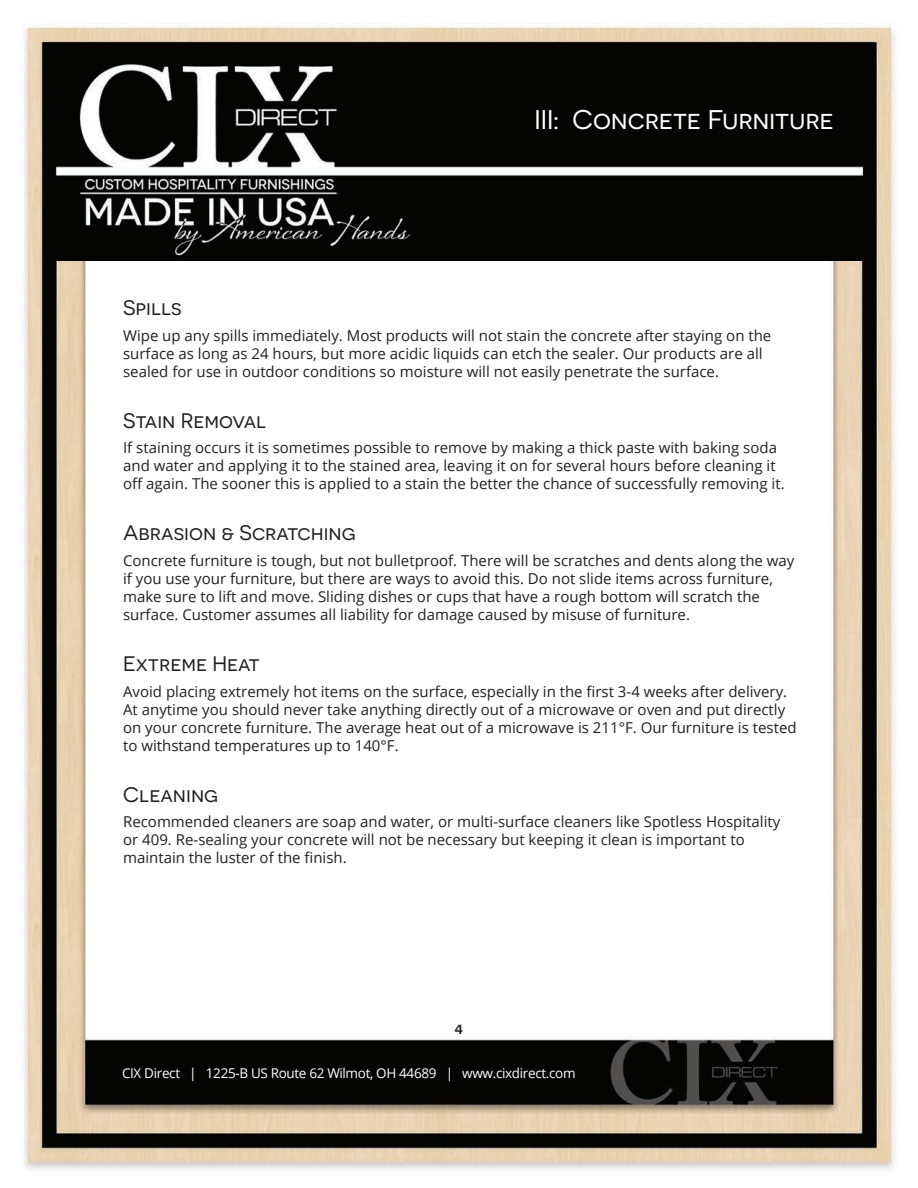
<style>
.page{position:relative;width:918px;height:1188px;background:#fff}
.page>*{position:absolute;margin:0;border:0;box-sizing:border-box;transform-origin:0 0}
.t1{font:27px "Novecentosanswide";letter-spacing:-.01em;color:#fff}
.t2{font:21px "Novecentosanswide";color:#231f20}
.t3{font:500 16.5px "Novecentosanswide";color:#231f20}
.t4{font:15px/18px "Open Sans";color:#231f20}
.t5{font:13.5px "Open Sans";letter-spacing:-.025em;color:#fff}
</style>
<div class="page">
<img style="left:23px;top:23px;width:872px;height:1146px">
<img style="left:43px;top:42px;width:831px;height:218px">
<h1 class="t1" style="left:535px;top:104px;width:301px">III: Concrete Furniture</h1>
<h2 class="t2" style="left:123px;top:295px;width:60px">Spills</h2>
<p class="t4" style="left:123px;top:326px;width:650px">Wipe up any spills immediately. Most products will not stain the concrete after staying on the surface as long as 24 hours, but more acidic liquids can etch the sealer. Our products are all sealed for use in outdoor conditions so moisture will not easily penetrate the surface.</p>
<h2 class="t2" style="left:123px;top:408px;width:145px">Stain Removal</h2>
<p class="t4" style="left:123px;top:438px;width:663px">If staining occurs it is sometimes possible to remove by making a thick paste with baking soda and water and applying it to the stained area, leaving it on for several hours before cleaning it off again. The sooner this is applied to a stain the better the chance of successfully removing it.</p>
<h2 class="t2" style="left:123px;top:521px;width:234px">Abrasion &amp; Scratching</h2>
<p class="t4" style="left:123px;top:551px;width:673px">Concrete furniture is tough, but not bulletproof. There will be scratches and dents along the way if you use your furniture, but there are ways to avoid this. Do not slide items across furniture, make sure to lift and move. Sliding dishes or cups that have a rough bottom will scratch the surface. Customer assumes all liability for damage caused by misuse of furniture.</p>
<h2 class="t2" style="left:123px;top:651px;width:138px">Extreme Heat</h2>
<p class="t4" style="left:123px;top:682px;width:675px">Avoid placing extremely hot items on the surface, especially in the first 3-4 weeks after delivery.<br>At anytime you should never take anything directly out of a microwave or oven and put directly on your concrete furniture. The average heat out of a microwave is 211°F. Our furniture is tested to withstand temperatures up to 140°F.</p>
<h2 class="t2" style="left:123px;top:782px;width:97px">Cleaning</h2>
<p class="t4" style="left:123px;top:812px;width:659px">Recommended cleaners are soap and water, or multi-surface cleaners like Spotless Hospitality or 409. Re-sealing your concrete will not be necessary but keeping it clean is important to maintain the luster of the finish.</p>
<p class="t3" style="left:455px;top:1018px;width:10px">4</p>
<p class="t5" style="left:122px;top:1064px;width:455px">CIX Direct | 1225-B US Route 62 Wilmot, OH 44689 | www.cixdirect.com</p>
</div>
